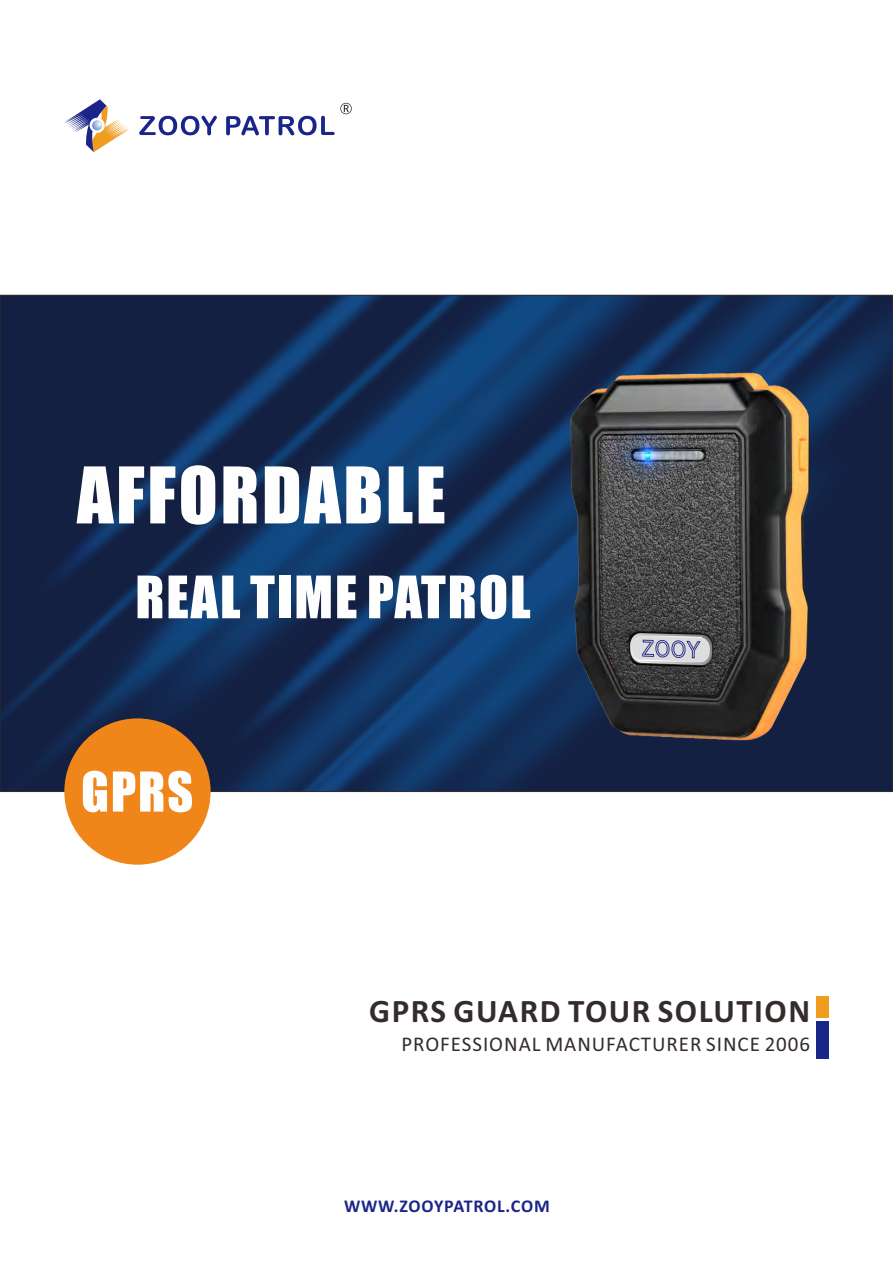
<style>
.page{position:relative;width:893px;height:1263px;background:#fff}
.page>*{position:absolute;margin:0;border:0;box-sizing:border-box;transform-origin:0 0}
.t1{font:72px "Impact";letter-spacing:.035em;color:#fefefe}
.t2{font:54px "Impact";letter-spacing:.035em;color:#fefefe}
.t3{font:50.7px "Impact";color:#fefefe}
.t4{font:700 33px "Calibri";letter-spacing:.045em;color:#332c2b}
.t5{font:21px "Calibri";letter-spacing:.045em;color:#332c2b}
.t6{font:700 18px "Calibri";letter-spacing:.045em;color:#1a2589}
</style>
<div class="page">
<img style="left:2px;top:297px;width:889px;height:493px">
<img style="left:480px;top:344px;width:411px;height:421px">
<svg style="left:630px;top:541px;width:82px;height:124px"></svg>
<svg style="left:64px;top:99px;width:65px;height:53px"></svg>
<svg style="left:139px;top:103px;width:213px;height:32px"></svg>
<div style="left:817px;top:996px;width:12px;height:22px;background:#ef9c1f"></div>
<div style="left:817px;top:1021px;width:12px;height:38px;background:#1a2589"></div>
<div style="left:64px;top:718px;width:147px;height:147px;background:#f08519;border-radius:50%"></div>
<h1 class="t1" style="left:77px;top:466px;width:370px">AFFORDABLE</h1>
<h2 class="t2" style="left:135px;top:575px;width:397px">REAL TIME PATROL</h2>
<h3 class="t3" style="left:81px;top:771px;width:114px">GPRS</h3>
<h3 class="t4" style="left:369px;top:997px;width:442px">GPRS GUARD TOUR SOLUTION</h3>
<p class="t5" style="left:401px;top:1035px;width:410px">PROFESSIONAL MANUFACTURER SINCE 2006</p>
<p class="t6" style="left:344px;top:1199px;width:207px">WWW.ZOOYPATROL.COM</p>
</div>
